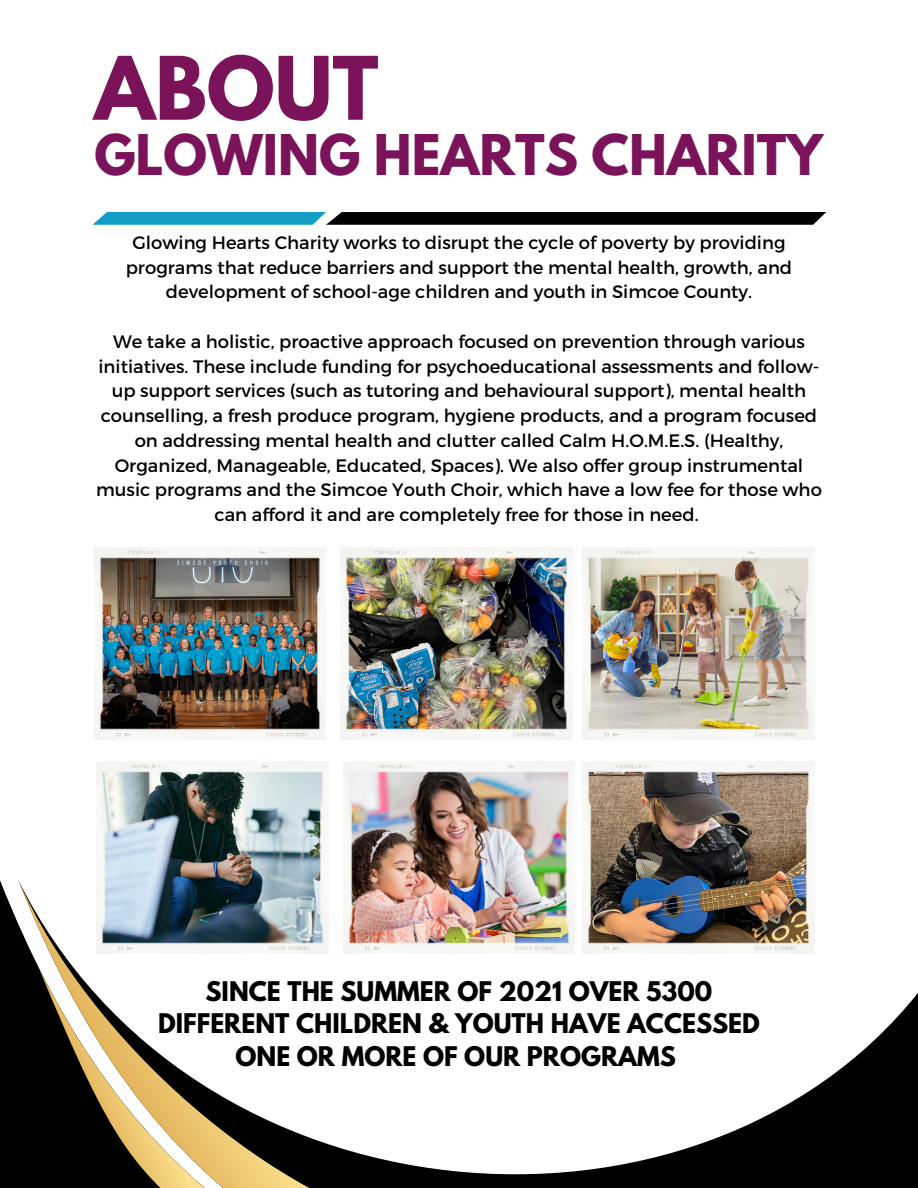
<style>
.page{position:relative;width:918px;height:1188px;background:#fff}
.page>*{position:absolute;margin:0;border:0;box-sizing:border-box;transform-origin:0 0}
.t1{font:700 77.55px "League Spartan";color:#7a135a}
.t2{font:700 49.65px "League Spartan";color:#7a135a}
.t3{font:700 24px/32.7px "League Spartan";color:#000;text-align:center}
.t4{font:18px/24.8px "Montserrat";color:#000;text-align:center}
</style>
<div class="page">
<img style="left:94px;top:547px;width:232px;height:193px">
<svg style="left:437px;top:886px;width:481px;height:302px"></svg>
<svg style="left:0;top:880px;width:18px;height:308px;background:#121212"></svg>
<svg style="left:18px;top:881px;width:419px;height:307px"></svg>
<svg style="left:39px;top:968px;width:233px;height:220px"></svg>
<img style="left:97px;top:761px;width:231px;height:193px">
<img style="left:341px;top:547px;width:231px;height:193px">
<img style="left:583px;top:761px;width:231px;height:193px">
<img style="left:583px;top:547px;width:231px;height:193px">
<img style="left:343px;top:761px;width:232px;height:193px">
<svg style="left:93px;top:212px;width:733px;height:13px;background:#133c48"></svg>
<p class="t1" style="left:94px;top:50px;width:286px">ABOUT</p>
<p class="t2" style="left:94px;top:130px;width:730px">GLOWING HEARTS CHARITY</p>
<p class="t4" style="left:126px;top:229px;width:668px">Glowing Hearts Charity works to disrupt the cycle of poverty by providing programs that reduce barriers and support the mental health, growth, and development of school-age children and youth in Simcoe County.</p>
<p class="t4" style="left:96px;top:328px;width:727px">We take a holistic, proactive approach focused on prevention through various initiatives. These include funding for psychoeducational assessments and follow&shy;up support services (such as tutoring and behavioural support), mental health counselling, a fresh produce program, hygiene products, and a program focused on addressing mental health and clutter called Calm H.O.M.E.S. (Healthy, Organized, Manageable, Educated, Spaces). We also offer group instrumental music programs and the Simcoe Youth Choir, which have a low fee for those who can afford it and are completely free for those in need.</p>
<p class="t3" style="left:158px;top:978px;width:603px">SINCE THE SUMMER OF 2021 OVER 5300<br>DIFFERENT CHILDREN &amp; YOUTH HAVE ACCESSED<br>ONE OR MORE OF OUR PROGRAMS</p>
</div>
